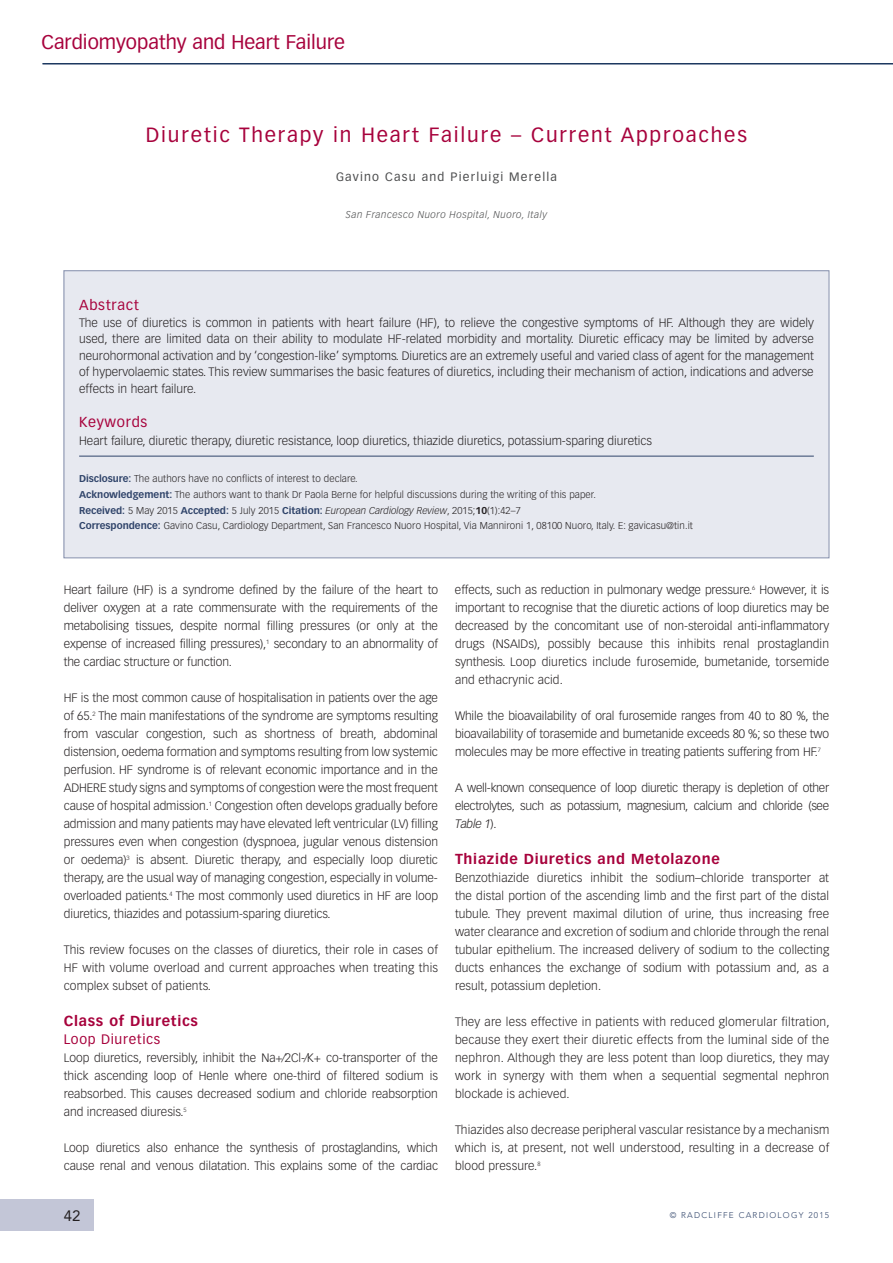
<style>
.page{position:relative;width:893px;height:1263px;background:#fff}
.page>*{position:absolute;margin:0;border:0;box-sizing:border-box;transform-origin:0 0}
.t1{font:20.25px "Vectora LT Std";letter-spacing:.09em;color:#a7023c}
.t2{font:19.5px "Vectora LT Std";color:#a7023c}
.t3{font:15px "Avenir LT Std";color:#231f20}
.t4{font:700 14.25px "Vectora LT Std";letter-spacing:.05em;color:#a7023c}
.t5{font:14.25px "Vectora LT Std";letter-spacing:.05em;color:#a7023c}
.t6{font:13.5px "Vectora LT Std";letter-spacing:.05em;color:#a7023c}
.t7{font:300 12px/18px "Vectora LT Std";color:#231f20;text-align:justify}
.t8{font:12px "Vectora LT Std";letter-spacing:.1em;color:#4b4c4d}
.t9{font:300 9.75px/15.8px "Vectora LT Std";letter-spacing:.01em;color:#231f20}
.t10{font:italic 300 9.75px "Vectora LT Std";letter-spacing:.05em;color:#4b4c4d}
.t11{font:300 8.25px "Avenir LT Std";letter-spacing:.15em;color:#30446a}
.s1{font-weight:700;color:#30446a}
.s2{font-style:italic}
.s3{font-weight:700}
</style>
<div class="page">
<div style="left:0;top:1199px;width:94px;height:32px;background:#c3c6d7"></div>
<hr style="left:43px;top:64px;width:850px;height:1px;background:#00214c">
<div style="left:64px;top:271px;width:765px;height:287px;background:#e7e9f0"></div>
<hr style="left:79px;top:456px;width:735px;height:1px;background:#30446a">
<h2 class="t2" style="left:41px;top:31px;width:305px">Cardiomyopathy and Heart Failure</h2>
<h1 class="t1" style="left:146px;top:123px;width:603px">Diuretic Therapy in Heart Failure – Current Approaches</h1>
<p class="t8" style="left:336px;top:170px;width:222px">Gavino Casu and Pierluigi Merella</p>
<p class="t10" style="left:346px;top:209px;width:203px">San Francesco Nuoro Hospital, Nuoro, Italy</p>
<p class="t5" style="left:79px;top:297px;width:61px">Abstract</p>
<p class="t7" style="left:79px;top:314px;width:736px;line-height:16.5px">The use of diuretics is common in patients with heart failure (HF), to relieve the congestive symptoms of HF. Although they are widely used, there are limited data on their ability to modulate HF-related morbidity and mortality. Diuretic efficacy may be limited by adverse neurohormonal activation and by ‘congestion-like’ symptoms. Diuretics are an extremely useful and varied class of agent for the management of hypervolaemic states. This review summarises the basic features of diuretics, including their mechanism of action, indications and adverse effects in heart failure.</p>
<p class="t5" style="left:79px;top:414px;width:70px">Keywords</p>
<p class="t7" style="left:79px;top:432px;width:574px">Heart failure, diuretic therapy, diuretic resistance, loop diuretics, thiazide diuretics, potassium-sparing diuretics</p>
<p class="t9" style="left:79px;top:471px;width:615px"><span class="s1">Disclosure:</span> The authors have no conflicts of interest to declare.<br><span class="s1">Acknowledgement:</span> The authors want to thank Dr Paola Berne for helpful discussions during the writing of this paper.<br><span class="s1">Received:</span> 5 May 2015 <span class="s1">Accepted:</span> 5 July 2015 <span class="s1">Citation:</span> <span class="s2">European Cardiology Review</span>, 2015;<span class="s3">10</span>(1):42–7<br><span class="s1">Correspondence:</span> Gavino Casu, Cardiology Department, San Francesco Nuoro Hospital, Via Mannironi 1, 08100 Nuoro, Italy. E: gavicasu@tin.it</p>
<p class="t7" style="left:64px;top:581px;width:376px">Heart failure (HF) is a syndrome defined by the failure of the heart to deliver oxygen at a rate commensurate with the requirements of the metabolising tissues, despite normal filling pressures (or only at the expense of increased filling pressures),<sup>1</sup> secondary to an abnormality of the cardiac structure or function.</p>
<p class="t7" style="left:64px;top:689px;width:376px">HF is the most common cause of hospitalisation in patients over the age of 65.<sup>2</sup> The main manifestations of the syndrome are symptoms resulting from vascular congestion, such as shortness of breath, abdominal distension, oedema formation and symptoms resulting from low systemic perfusion. HF syndrome is of relevant economic importance and in the ADHERE study signs and symptoms of congestion were the most frequent cause of hospital admission.<sup>1</sup> Congestion often develops gradually before admission and many patients may have elevated left ventricular (LV) filling pressures even when congestion (dyspnoea, jugular venous distension or oedema)<sup>3</sup> is absent. Diuretic therapy, and especially loop diuretic therapy, are the usual way of managing congestion, especially in volume&shy;overloaded patients.<sup>4</sup> The most commonly used diuretics in HF are loop diuretics, thiazides and potassium-sparing diuretics.</p>
<p class="t7" style="left:64px;top:941px;width:376px">This review focuses on the classes of diuretics, their role in cases of HF with volume overload and current approaches when treating this complex subset of patients.</p>
<p class="t4" style="left:64px;top:1012px;width:136px">Class of Diuretics</p>
<p class="t6" style="left:64px;top:1031px;width:98px">Loop Diuretics</p>
<p class="t7" style="left:64px;top:1049px;width:376px">Loop diuretics, reversibly, inhibit the Na+⁄2Cl-⁄K+ co-transporter of the thick ascending loop of Henle where one-third of filtered sodium is reabsorbed. This causes decreased sodium and chloride reabsorption and increased diuresis.<sup>5</sup></p>
<p class="t7" style="left:64px;top:1139px;width:376px">Loop diuretics also enhance the synthesis of prostaglandins, which cause renal and venous dilatation. This explains some of the cardiac</p>
<p class="t7" style="left:455px;top:581px;width:376px">effects, such as reduction in pulmonary wedge pressure.<sup>6</sup> However, it is important to recognise that the diuretic actions of loop diuretics may be decreased by the concomitant use of non-steroidal anti-inflammatory drugs (NSAIDs), possibly because this inhibits renal prostaglandin synthesis. Loop diuretics include furosemide, bumetanide, torsemide and ethacrynic acid.</p>
<p class="t7" style="left:455px;top:707px;width:376px">While the bioavailability of oral furosemide ranges from 40 to 80 %, the bioavailability of torasemide and bumetanide exceeds 80 %; so these two molecules may be more effective in treating patients suffering from HF.<sup>7</sup></p>
<p class="t7" style="left:455px;top:779px;width:376px">A well-known consequence of loop diuretic therapy is depletion of other electrolytes, such as potassium, magnesium, calcium and chloride (see <span class="s2">Table 1</span>).</p>
<p class="t4" style="left:455px;top:850px;width:266px">Thiazide Diuretics and Metolazone</p>
<p class="t7" style="left:455px;top:869px;width:376px">Benzothiazide diuretics inhibit the sodium–chloride transporter at the distal portion of the ascending limb and the first part of the distal tubule. They prevent maximal dilution of urine, thus increasing free water clearance and excretion of sodium and chloride through the renal tubular epithelium. The increased delivery of sodium to the collecting ducts enhances the exchange of sodium with potassium and, as a result, potassium depletion.</p>
<p class="t7" style="left:455px;top:1013px;width:376px">They are less effective in patients with reduced glomerular filtration, because they exert their diuretic effects from the luminal side of the nephron. Although they are less potent than loop diuretics, they may work in synergy with them when a sequential segmental nephron blockade is achieved.</p>
<p class="t7" style="left:455px;top:1121px;width:376px">Thiazides also decrease peripheral vascular resistance by a mechanism which is, at present, not well understood, resulting in a decrease of blood pressure.<sup>8</sup></p>
<p class="t3" style="left:64px;top:1207px;width:18px">42</p>
<p class="t11" style="left:670px;top:1210px;width:161px">© RADCLIFFE CARDIOLOGY 2015</p>
</div>
